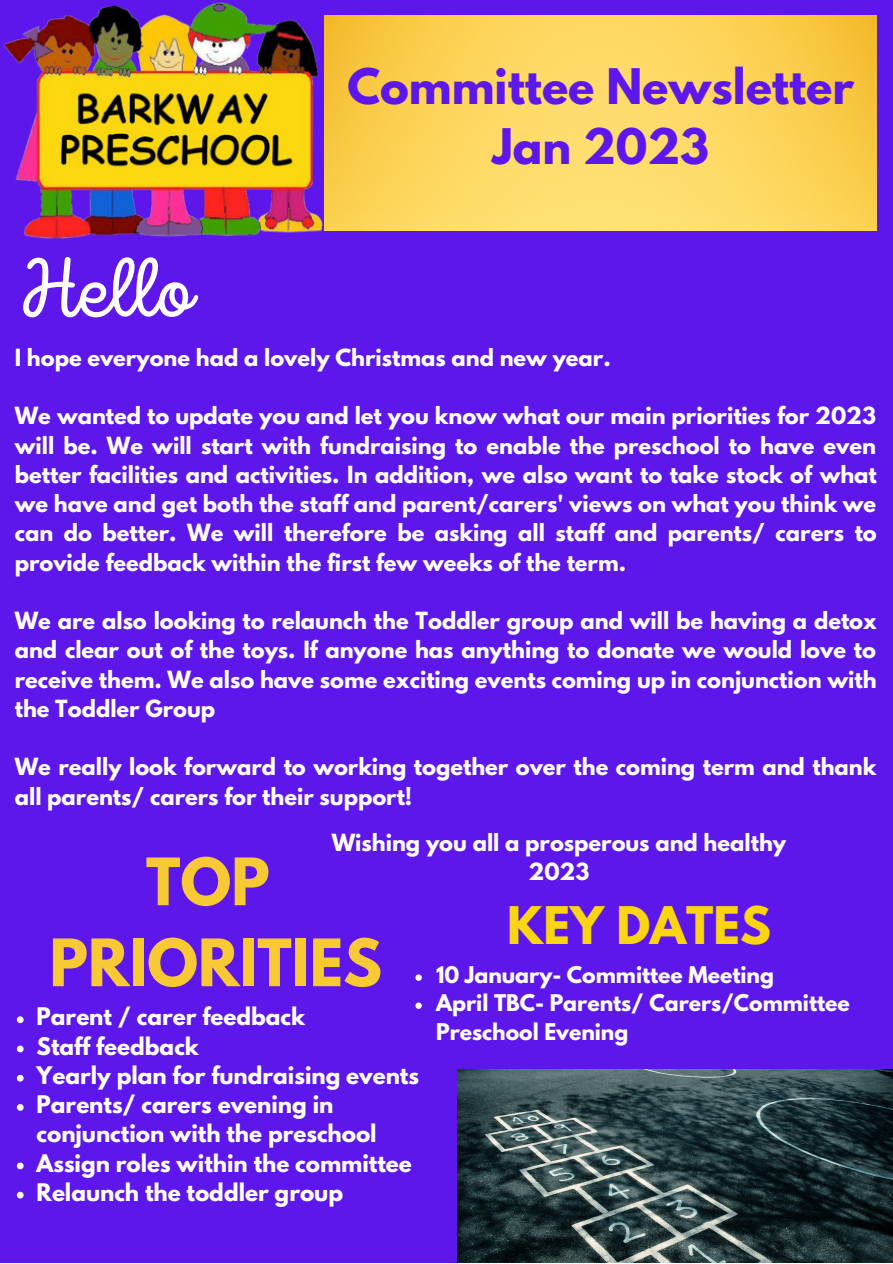
<style>
.page{position:relative;width:893px;height:1264px;background:#fff}
.page>*{position:absolute;margin:0;border:0;box-sizing:border-box;transform-origin:0 0}
.t1{font:84.45px "Intro Script";color:#fff}
.t2{font:700 57.9px/81px "League Spartan";color:#f6c935;text-align:center}
.t3{font:700 45.9px "League Spartan";color:#f9d513}
.t4{font:700 43.5px/60.8px "League Spartan";color:#5e17eb;text-align:center}
.t5{font:700 21.45px/29.2px "League Spartan";color:#fff}
.t6{font:700 21px/29.2px "League Spartan";color:#fff;text-align:justify}
.t7{font:700 20.4px/28px "League Spartan";color:#fff}
</style>
<div class="page">
<div style="left:0;top:0;width:892px;height:1262px;background:#5e17eb"></div>
<img style="left:4px;top:2px;width:323px;height:237px">
<img style="left:324px;top:15px;width:552px;height:215px">
<img style="left:457px;top:1069px;width:435px;height:193px">
<svg style="left:17px;top:1016px;width:7px;height:7px"></svg>
<svg style="left:17px;top:1045px;width:7px;height:7px"></svg>
<svg style="left:17px;top:1074px;width:7px;height:7px"></svg>
<svg style="left:17px;top:1104px;width:7px;height:6px"></svg>
<svg style="left:17px;top:1162px;width:7px;height:7px"></svg>
<svg style="left:17px;top:1191px;width:7px;height:7px"></svg>
<svg style="left:415px;top:974px;width:7px;height:6px"></svg>
<svg style="left:415px;top:1002px;width:7px;height:6px"></svg>
<h3 class="t4" style="left:347px;top:61px;width:508px">Committee Newsletter<br>Jan 2023</h3>
<h1 class="t1" style="left:15px;top:254px;width:178px">Hello</h1>
<p class="t6" style="left:15px;top:345px;width:597px">I hope everyone had a lovely Christmas and new year.</p>
<p class="t6" style="left:15px;top:404px;width:863px">We wanted to update you and let you know what our main priorities for 2023 will be. We will start with fundraising to enable the preschool to have even better facilities and activities. In addition, we also want to take stock of what we have and get both the staff and parent/carers' views on what you think we can do better. We will therefore be asking all staff and parents/ carers to provide feedback within the first few weeks of the term.</p>
<p class="t6" style="left:15px;top:608px;width:863px">We are also looking to relaunch the Toddler group and will be having a detox and clear out of the toys. If anyone has anything to donate we would love to receive them. We also have some exciting events coming up in conjunction with the Toddler Group</p>
<p class="t6" style="left:15px;top:755px;width:863px">We really look forward to working together over the coming term and thank all parents/ carers for their support!</p>
<p class="t6" style="left:332px;top:830px;width:456px;text-align:center">Wishing you all a prosperous and healthy<br>2023</p>
<h2 class="t2" style="left:49px;top:848px;width:334px">TOP<br>PRIORITIES</h2>
<p class="t5" style="left:37px;top:1004px;width:384px">Parent / carer feedback<br>Staff feedback<br>Yearly plan for fundraising events<br>Parents/ carers evening in conjunction with the preschool<br>Assign roles within the committee<br>Relaunch the toddler group</p>
<h3 class="t3" style="left:507px;top:902px;width:265px">KEY DATES</h3>
<p class="t7" style="left:436px;top:963px;width:415px">10 January- Committee Meeting<br>April TBC- Parents/ Carers/Committee<br>Preschool Evening</p>
</div>
